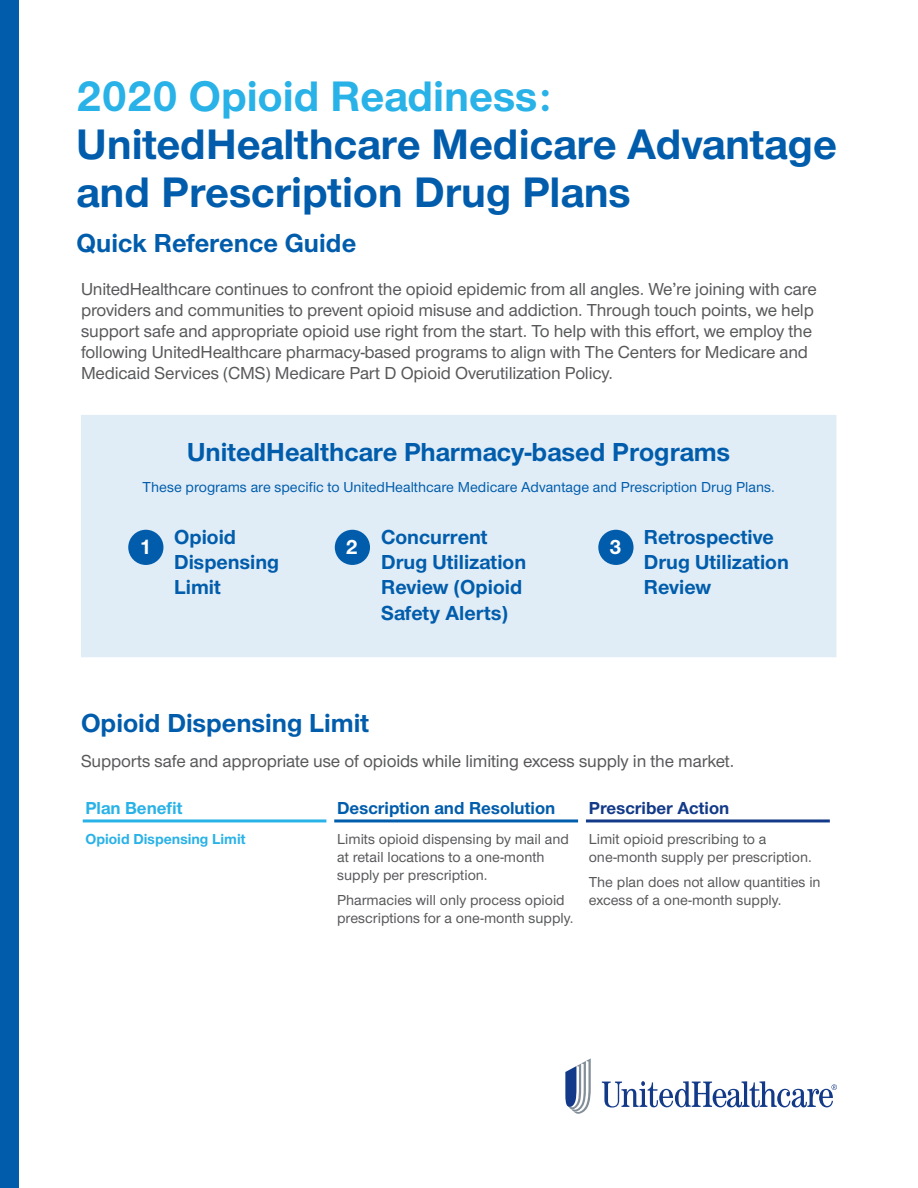
<style>
.page{position:relative;width:918px;height:1188px;background:#fff}
.page>*{position:absolute;margin:0;border:0;box-sizing:border-box;transform-origin:0 0}
.t1{font:700 44.25px/48px "UHC Sans";color:#015dac}
.t2{font:700 44.25px "UHC Sans";color:#29b2e7}
.t3{font:700 27px "UHC Sans";color:#015dac}
.t4{font:700 21px/25.2px "UHC Sans";color:#015dac}
.t5{font:700 21px "UHC Sans";color:#fff}
.t6{font:500 18px/21px "UHC Sans";letter-spacing:-.01em;color:#57585a}
.t7{font:700 18px "UHC Sans";color:#015dac}
.t8{font:700 18px "UHC Sans";color:#133a88}
.t9{font:700 18px "UHC Sans";color:#29b2e7}
.t10{font:500 15px/18px "UHC Sans";color:#57585a}
.t11{font:500 15px "UHC Sans";color:#015dac}
.t12{font:700 15px "UHC Sans";color:#29b2e7}
</style>
<div class="page">
<div style="left:0;top:0;width:20px;height:1188px;background:#015dac"></div>
<svg style="left:602px;top:1081px;width:235px;height:27px"></svg>
<svg style="left:565px;top:1058px;width:26px;height:56px"></svg>
<div style="left:81px;top:415px;width:755px;height:242px;background:#e1edf6"></div>
<div style="left:128px;top:530px;width:35px;height:35px;background:#015dac;border-radius:50%"></div>
<div style="left:335px;top:530px;width:35px;height:35px;background:#015dac;border-radius:50%"></div>
<div style="left:598px;top:530px;width:36px;height:35px;background:#015dac;border-radius:50%"></div>
<hr style="left:586px;top:819px;width:244px;height:3px;background:#133a88">
<hr style="left:82px;top:819px;width:245px;height:3px;background:#29b2e7">
<hr style="left:334px;top:819px;width:244px;height:3px;background:#015dac">
<h1 class="t2" style="left:76px;top:66px;width:476px">2020 Opioid Readiness:</h1>
<h1 class="t1" style="left:76px;top:118px;width:762px">UnitedHealthcare Medicare Advantage and Prescription Drug Plans</h1>
<h2 class="t3" style="left:76px;top:225px;width:281px">Quick Reference Guide</h2>
<p class="t6" style="left:81px;top:278px;width:737px">UnitedHealthcare continues to confront the opioid epidemic from all angles. We’re joining with care providers and communities to prevent opioid misuse and addiction. Through touch points, we help support safe and appropriate opioid use right from the start. To help with this effort, we employ the following UnitedHealthcare pharmacy-based programs to align with The Centers for Medicare and Medicaid Services (CMS) Medicare Part D Opioid Overutilization Policy.</p>
<h2 class="t3" style="left:187px;top:434px;width:544px">UnitedHealthcare Pharmacy-based Programs</h2>
<p class="t11" style="left:143px;top:477px;width:634px">These programs are specific to UnitedHealthcare Medicare Advantage and Prescription Drug Plans.</p>
<p class="t5" style="left:139px;top:533px;width:14px">1</p>
<p class="t4" style="left:174px;top:524px;width:107px">Opioid<br>Dispensing<br>Limit</p>
<p class="t5" style="left:346px;top:533px;width:14px">2</p>
<p class="t4" style="left:381px;top:524px;width:147px">Concurrent<br>Drug Utilization<br>Review (Opioid<br>Safety Alerts)</p>
<p class="t5" style="left:609px;top:533px;width:14px">3</p>
<p class="t4" style="left:644px;top:524px;width:147px">Retrospective<br>Drug Utilization<br>Review</p>
<h2 class="t3" style="left:81px;top:705px;width:290px">Opioid Dispensing Limit</h2>
<p class="t6" style="left:81px;top:749px;width:655px">Supports safe and appropriate use of opioids while limiting excess supply in the market.</p>
<p class="t9" style="left:86px;top:796px;width:99px">Plan Benefit</p>
<p class="t7" style="left:337px;top:796px;width:220px">Description and Resolution</p>
<p class="t8" style="left:589px;top:796px;width:142px">Prescriber Action</p>
<p class="t12" style="left:86px;top:829px;width:162px">Opioid Dispensing Limit</p>
<p class="t10" style="left:337px;top:830px;width:233px">Limits opioid dispensing by mail and at retail locations to a one-month supply per prescription.</p>
<p class="t10" style="left:337px;top:891px;width:238px">Pharmacies will only process opioid prescriptions for a one-month supply.</p>
<p class="t10" style="left:589px;top:830px;width:225px">Limit opioid prescribing to a one-month supply per prescription.</p>
<p class="t10" style="left:589px;top:873px;width:233px">The plan does not allow quantities in excess of a one-month supply.</p>
</div>
